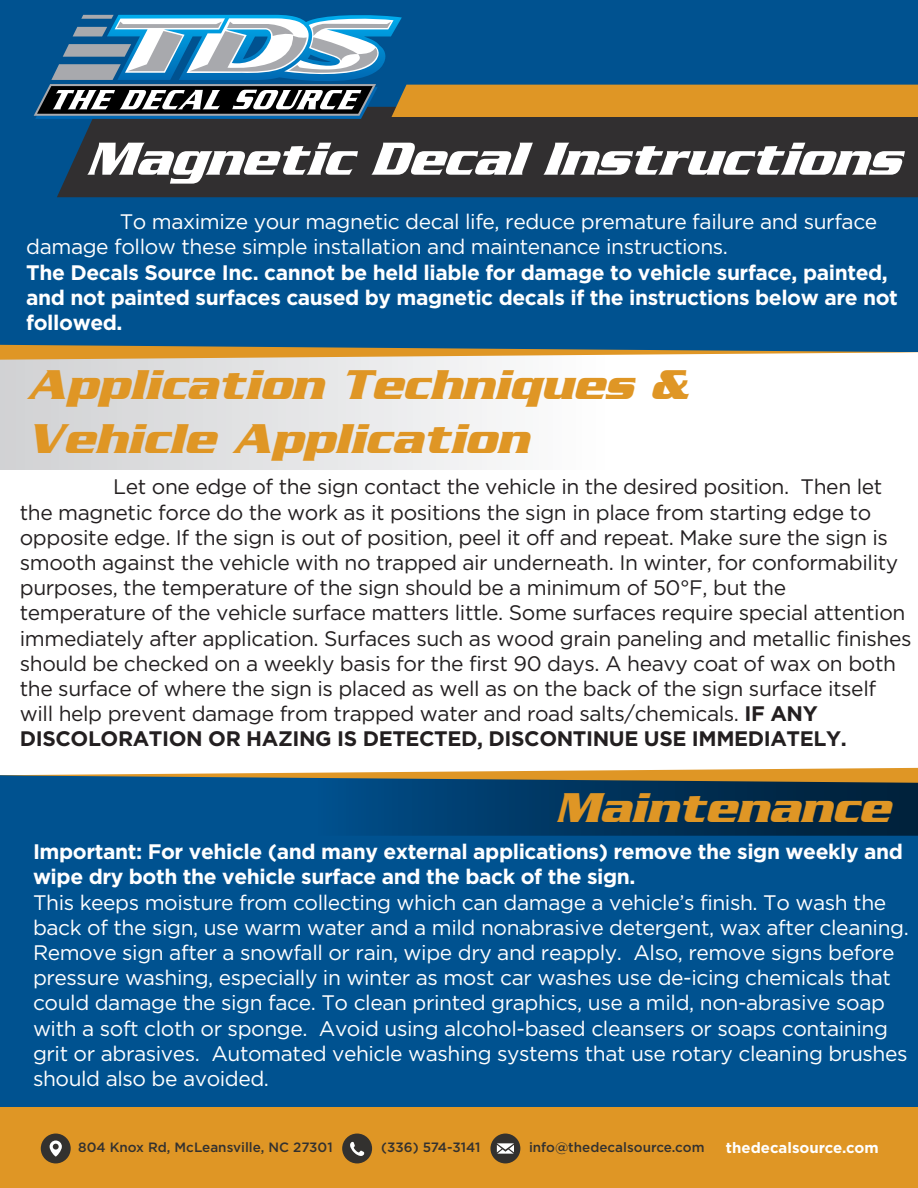
<style>
.page{position:relative;width:918px;height:1188px;background:#fff}
.page>*{position:absolute;margin:0;border:0;box-sizing:border-box;transform-origin:0 0}
.t1{font:italic 50.1px "Serpentine ICG Bold";color:#fff}
.t2{font:italic 45px/54px "Serpentine ICG Bold";color:#df9625}
.t3{font:italic 45px/45px "Serpentine ICG Bold";color:#fff;text-align:center}
.t4{font:21px/25.2px "Gotham";letter-spacing:-.02em;color:#231f20}
.t5{font:21px/25.2px "Gotham";letter-spacing:-.02em;color:#fff}
.t6{font:700 21px/25.2px "Gotham";letter-spacing:-.02em;color:#fff}
.t7{font:700 15px "Gotham";color:#fff}
.t8{font:500 13.5px "Gotham";color:#33312f}
.t9{font:13.5px "Gotham";letter-spacing:-.02em;color:#fff}
.s1{font-weight:700}
</style>
<div class="page">
<div style="left:0;top:0;width:918px;height:460px;background:#005290"></div>
<div style="left:57px;top:119px;width:861px;height:78px;background:#312f30"></div>
<svg style="left:34px;top:14px;width:884px;height:105px"></svg>
<div style="left:0;top:352px;width:918px;height:825px;background:#fff"></div>
<div style="left:0;top:352px;width:731px;height:117px;background:linear-gradient(to right,#d0d1d3,#fff)"></div>
<svg style="left:0;top:345px;width:918px;height:15px"></svg>
<div style="left:0;top:775px;width:918px;height:413px;background:#005290"></div>
<svg style="left:0;top:768px;width:918px;height:68px"></svg>
<div style="left:0;top:1107px;width:918px;height:81px;background:#df9625"></div>
<div style="left:41px;top:1134px;width:30px;height:29px;background:#33312f;border-radius:50%"></div>
<svg style="left:50px;top:1141px;width:12px;height:16px"></svg>
<div style="left:342px;top:1134px;width:30px;height:29px;background:#33312f;border-radius:50%"></div>
<svg style="left:350px;top:1142px;width:14px;height:14px"></svg>
<div style="left:490px;top:1134px;width:30px;height:29px;background:#33312f;border-radius:50%"></div>
<svg style="left:497px;top:1143px;width:17px;height:11px"></svg>
<h1 class="t1" style="left:86px;top:130px;width:815px">Magnetic Decal Instructions</h1>
<p class="t5" style="left:26px;top:209px;width:853px;text-indent:93px">To maximize your magnetic decal life, reduce premature failure and surface damage follow these simple installation and maintenance instructions.</p>
<p class="t6" style="left:26px;top:259px;width:873px">The Decals Source Inc. cannot be held liable for damage to vehicle surface, painted, and not painted surfaces caused by magnetic decals if the instructions below are not followed.</p>
<h2 class="t2" style="left:26px;top:357px;width:665px">Application Techniques &amp;<br>Vehicle Application</h2>
<p class="t4" style="left:20px;top:474px;width:893px;text-indent:93px">Let one edge of the sign contact the vehicle in the desired position. Then let the magnetic force do the work as it positions the sign in place from starting edge to opposite edge. If the sign is out of position, peel it off and repeat. Make sure the sign is smooth against the vehicle with no trapped air underneath. In winter, for conformability purposes, the temperature of the sign should be a minimum of 50°F, but the temperature of the vehicle surface matters little. Some surfaces require special attention immediately after application. Surfaces such as wood grain paneling and metallic finishes should be checked on a weekly basis for the first 90 days. A heavy coat of wax on both the surface of where the sign is placed as well as on the back of the sign surface itself will help prevent damage from trapped water and road salts/chemicals. <span class="s1">IF ANY DISCOLORATION OR HAZING IS DETECTED, DISCONTINUE USE IMMEDIATELY.</span></p>
<h2 class="t2" style="left:555px;top:780px;width:336px">Maintenance</h2>
<p class="t6" style="left:33px;top:839px;width:871px">Important: For vehicle (and many external applications) remove the sign weekly and wipe dry both the vehicle surface and the back of the sign.</p>
<p class="t5" style="left:33px;top:889px;width:877px">This keeps moisture from collecting which can damage a vehicle’s finish. To wash the back of the sign, use warm water and a mild nonabrasive detergent, wax after cleaning.<br>Remove sign after a snowfall or rain, wipe dry and reapply. Also, remove signs before pressure washing, especially in winter as most car washes use de-icing chemicals that could damage the sign face. To clean printed graphics, use a mild, non-abrasive soap with a soft cloth or sponge. Avoid using alcohol-based cleansers or soaps containing grit or abrasives. Automated vehicle washing systems that use rotary cleaning brushes should also be avoided.</p>
<h2 class="t3" style="left:75px;top:814px;width:331px">Motorsports<br>Graphics</h2>
<p class="t9" style="left:57px;top:917px;width:324px">We have the people, processes and technology in</p>
<p class="t8" style="left:78px;top:1140px;width:256px">804 Knox Rd, McLeansville, NC 27301</p>
<p class="t8" style="left:381px;top:1140px;width:101px">(336) 574-3141</p>
<p class="t8" style="left:529px;top:1140px;width:177px">info@thedecalsource.com</p>
<p class="t7" style="left:726px;top:1139px;width:154px">thedecalsource.com</p>
</div>
